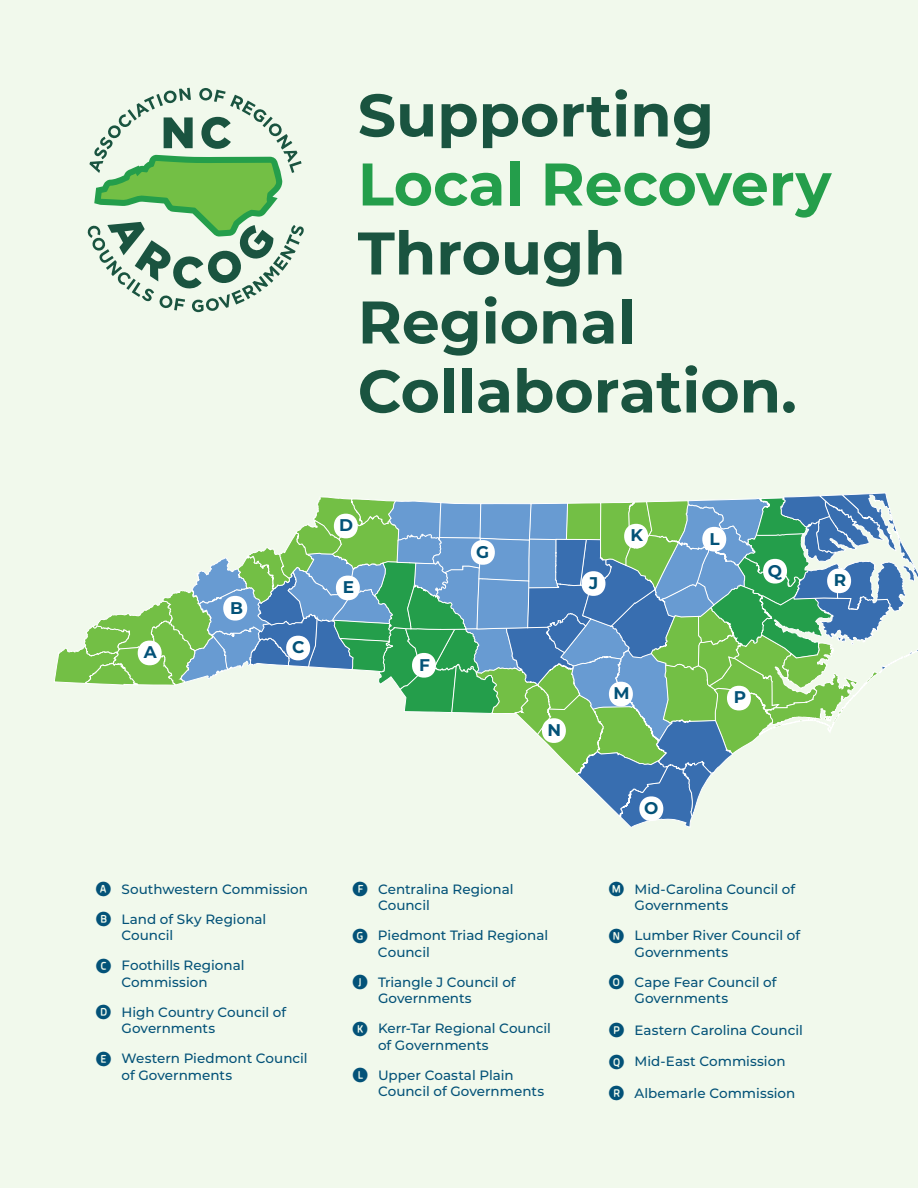
<style>
.page{position:relative;width:918px;height:1188px;background:#f1f9ec}
.page>*{position:absolute;margin:0;border:0;box-sizing:border-box;transform-origin:0 0}
.t1{font:700 60px/69px "Montserrat";color:#1a5440}
.t2{font:700 60px "Montserrat";color:#249e4b}
.t3{font:30px "Circle Photoshop Supply";color:#035278}
.t4{font:700 16.95px "Montserrat";color:#035278}
.t5{font:500 13.5px/16.5px "Montserrat";color:#035278}
</style>
<div class="page">
<svg style="left:54px;top:493px;width:864px;height:335px"></svg>
<svg style="left:87px;top:88px;width:217px;height:224px"></svg>
<h1 class="t1" style="left:358px;top:78px;width:358px">Supporting</h1>
<h1 class="t2" style="left:358px;top:141px;width:475px">Local Recovery</h1>
<h1 class="t1" style="left:358px;top:216px;width:441px">Through<br>Regional<br>Collaboration.</h1>
<p class="t4" style="left:144px;top:640px;width:14px">A</p>
<p class="t4" style="left:230px;top:595px;width:14px">B</p>
<p class="t4" style="left:292px;top:635px;width:14px">C</p>
<h2 class="t3" style="left:94px;top:870px;width:21px">A</h2>
<p class="t5" style="left:122px;top:880px;width:188px">Southwestern Commission</p>
<h2 class="t3" style="left:94px;top:900px;width:21px">b</h2>
<p class="t5" style="left:122px;top:910px;width:146px">Land of Sky Regional<br>Council</p>
<h2 class="t3" style="left:94px;top:947px;width:21px">c</h2>
<p class="t5" style="left:121px;top:957px;width:125px">Foothills Regional<br>Commission</p>
<h2 class="t3" style="left:94px;top:993px;width:21px">d</h2>
<p class="t5" style="left:122px;top:1003px;width:166px">High Country Council of<br>Governments</p>
<h2 class="t3" style="left:94px;top:1040px;width:21px">e</h2>
<p class="t5" style="left:121px;top:1050px;width:188px">Western Piedmont Council of Governments</p>
<p class="t4" style="left:339px;top:513px;width:15px">D</p>
<p class="t4" style="left:343px;top:575px;width:13px">E</p>
<p class="t4" style="left:419px;top:652px;width:12px">F</p>
<p class="t4" style="left:476px;top:539px;width:15px">G</p>
<p class="t4" style="left:548px;top:718px;width:15px">N</p>
<h2 class="t3" style="left:351px;top:870px;width:21px">f</h2>
<p class="t5" style="left:378px;top:880px;width:137px">Centralina Regional<br>Council</p>
<h2 class="t3" style="left:351px;top:917px;width:21px">g</h2>
<p class="t5" style="left:378px;top:927px;width:172px">Piedmont Triad Regional<br>Council</p>
<h2 class="t3" style="left:351px;top:963px;width:21px">j</h2>
<p class="t5" style="left:378px;top:973px;width:139px">Triangle J Council of<br>Governments</p>
<h2 class="t3" style="left:351px;top:1010px;width:21px">k</h2>
<p class="t5" style="left:378px;top:1020px;width:175px">Kerr-Tar Regional Council of Governments</p>
<h2 class="t3" style="left:351px;top:1056px;width:21px">l</h2>
<p class="t5" style="left:378px;top:1066px;width:168px">Upper Coastal Plain<br>Council of Governments</p>
<p class="t4" style="left:589px;top:571px;width:11px">J</p>
<p class="t4" style="left:630px;top:523px;width:14px">K</p>
<p class="t4" style="left:710px;top:526px;width:12px">L</p>
<p class="t4" style="left:768px;top:558px;width:16px">Q</p>
<p class="t4" style="left:613px;top:681px;width:18px">M</p>
<p class="t4" style="left:734px;top:685px;width:14px">P</p>
<p class="t4" style="left:644px;top:796px;width:16px">O</p>
<h2 class="t3" style="left:608px;top:870px;width:21px">m</h2>
<p class="t5" style="left:634px;top:880px;width:162px">Mid-Carolina Council of<br>Governments</p>
<h2 class="t3" style="left:608px;top:917px;width:21px">n</h2>
<p class="t5" style="left:635px;top:927px;width:167px">Lumber River Council of<br>Governments</p>
<h2 class="t3" style="left:608px;top:963px;width:21px">o</h2>
<p class="t5" style="left:635px;top:973px;width:144px">Cape Fear Council of<br>Governments</p>
<h2 class="t3" style="left:608px;top:1011px;width:21px">p</h2>
<p class="t5" style="left:634px;top:1021px;width:170px">Eastern Carolina Council</p>
<h2 class="t3" style="left:608px;top:1043px;width:21px">q</h2>
<p class="t5" style="left:634px;top:1053px;width:153px">Mid-East Commission</p>
<h2 class="t3" style="left:608px;top:1074px;width:21px">r</h2>
<p class="t5" style="left:635px;top:1084px;width:162px">Albemarle Commission</p>
<p class="t4" style="left:834px;top:568px;width:14px">R</p>
</div>
